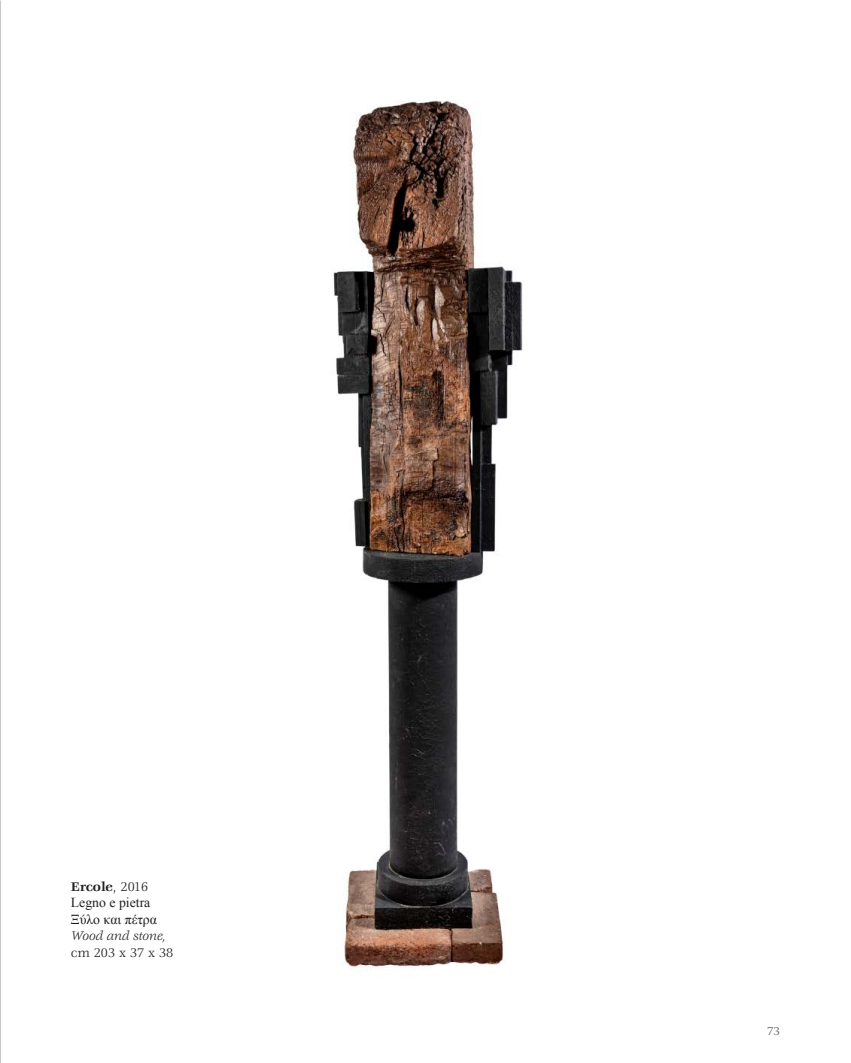
<style>
.page{position:relative;width:851px;height:1063px;background:#fff}
.page>*{position:absolute;margin:0;border:0;box-sizing:border-box;transform-origin:0 0}
.t1{font:13.75px/16.5px "Times New Roman";color:#231f20}
.t2{font:italic 13.75px "Veljovic Std";color:#231f20}
.t3{font:700 13.75px "Veljovic Std";color:#231f20}
.t4{font:13.75px "Veljovic Std";color:#231f20}
.t5{font:12.5px "Veljovic Std";color:#57585a}
.s1{font-weight:400}
</style>
<div class="page">
<img style="left:333px;top:100px;width:190px;height:868px">
<p class="t3" style="left:71px;top:879px;width:79px">Ercole<span class="s1">, 2016</span></p>
<p class="t1" style="left:71px;top:894px;width:88px">Legno e pietra<br>Ξύλο και πέτρα</p>
<p class="t2" style="left:71px;top:929px;width:97px">Wood and stone,</p>
<p class="t4" style="left:71px;top:945px;width:104px">cm 203 x 37 x 38</p>
<p class="t5" style="left:767px;top:1024px;width:14px">73</p>
</div>
